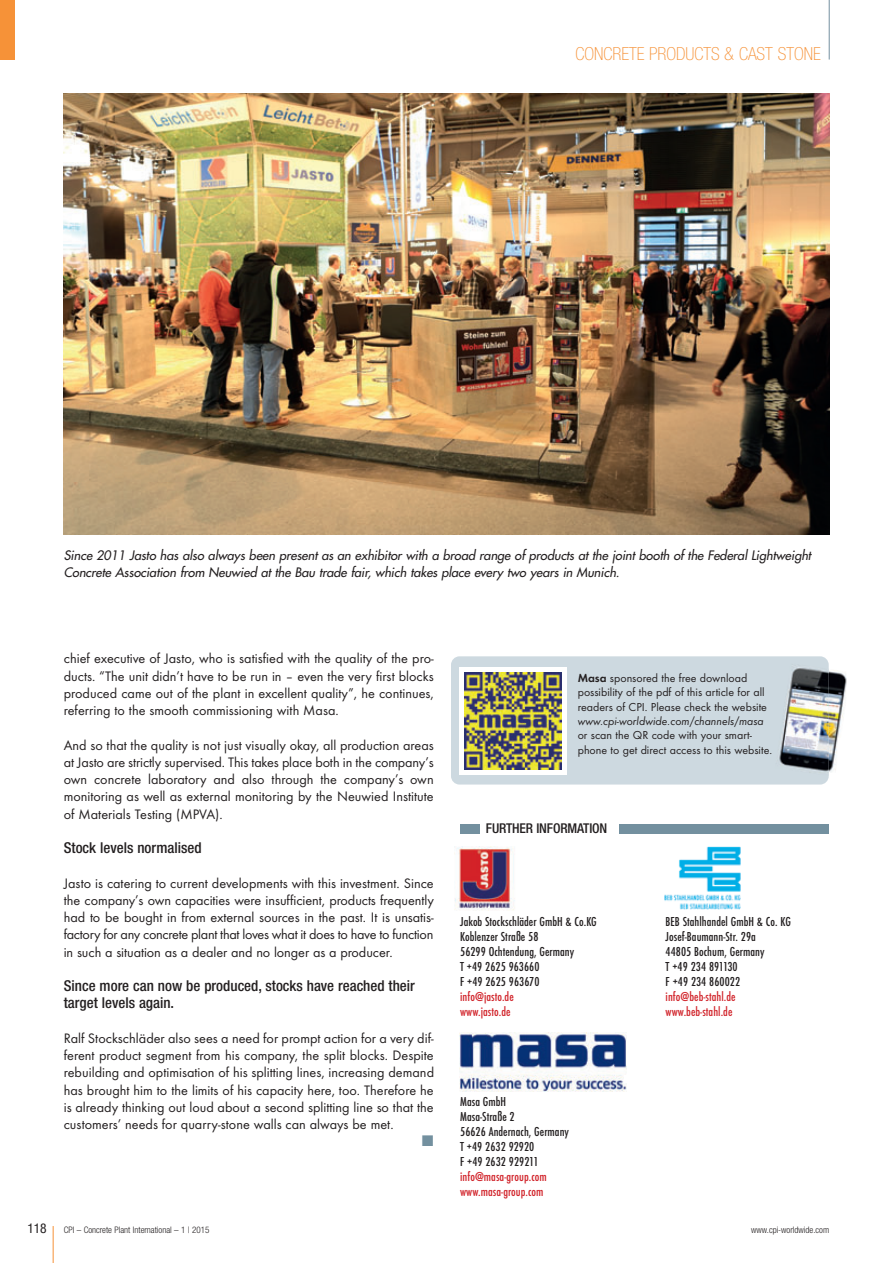
<style>
.page{position:relative;width:893px;height:1263px;background:#fff}
.page>*{position:absolute;margin:0;border:0;box-sizing:border-box;transform-origin:0 0}
.t1{font:100 condensed 18px "Helvetica Neue";color:#f69238}
.t2{font:500 condensed 15px/17.2px "Helvetica Neue";color:#231f20}
.t3{font:14.25px/17.2px "Futura T";color:#231f20;text-align:justify}
.t4{font:500 condensed 13.5px/15px "Futura T";letter-spacing:.005em;color:#231f20}
.t5{font:500 condensed 13.5px/15px "Futura T";letter-spacing:.005em;color:#d1232a}
.t6{font:500 condensed 13.5px "Helvetica Neue";letter-spacing:-.01em;color:#231f20}
.t7{font:condensed 13.5px "Helvetica Neue";color:#231f20}
.t8{font:italic 12.75px/17.2px "Futura";letter-spacing:-.005em;color:#231f20}
.t9{font:12px/14.4px "Futura T";color:#231f20}
.t10{font:italic 12px "Futura T";color:#231f20}
.t11{font:300 condensed 9px "Helvetica Neue";color:#231f20}
.s1{font-weight:600}
</style>
<div class="page">
<hr style="left:53px;top:1226px;width:1px;height:37px;background:#f69238">
<hr style="left:829px;top:0;width:1px;height:60px;background:#73909f">
<div style="left:0;top:0;width:15px;height:60px;background:#f69238"></div>
<img style="left:455px;top:846px;width:60px;height:64px">
<img style="left:459px;top:1032px;width:167px;height:60px">
<div style="left:460px;top:824px;width:19px;height:9px;background:#73909f"></div>
<div style="left:619px;top:824px;width:210px;height:9px;background:#73909f"></div>
<img style="left:64px;top:94px;width:765px;height:440px">
<div style="left:451px;top:656px;width:378px;height:128px;background:#cdd9e0;border-radius:9px"></div>
<svg style="left:460px;top:667px;width:107px;height:108px;background:#edede9"></svg>
<img style="left:465px;top:673px;width:97px;height:96px">
<img style="left:829px;top:670px;width:18px;height:102px">
<img style="left:779px;top:663px;width:50px;height:109px">
<img style="left:665px;top:847px;width:75px;height:63px">
<p class="t1" style="left:575px;top:43px;width:247px">CONCRETE PRODUCTS &amp; CAST STONE</p>
<p class="t8" style="left:64px;top:546px;width:751px">Since 2011 Jasto has also always been present as an exhibitor with a broad range of products at the joint booth of the Federal Lightweight<br>Concrete Association from Neuwied at the Bau trade fair, which takes place every two years in Munich.</p>
<p class="t3" style="left:64px;top:650px;width:371px">chief executive of Jasto, who is satisfied with the quality of the pro&shy;ducts. “The unit didn’t have to be run in – even the very first blocks produced came out of the plant in excellent quality”, he continues, referring to the smooth commissioning with Masa.</p>
<p class="t3" style="left:64px;top:736px;width:372px">And so that the quality is not just visually okay, all production areas at Jasto are strictly supervised. This takes place both in the company’s own concrete laboratory and also through the company’s own monitoring as well as external monitoring by the Neuwied Institute of Materials Testing (MPVA).</p>
<p class="t2" style="left:64px;top:839px;width:139px">Stock levels normalised</p>
<p class="t3" style="left:64px;top:874px;width:372px">Jasto is catering to current developments with this investment. Since the company’s own capacities were insufficient, products frequently had to be bought in from external sources in the past. It is unsatis&shy;factory for any concrete plant that loves what it does to have to function in such a situation as a dealer and no longer as a producer.</p>
<p class="t2" style="left:64px;top:977px;width:353px">Since more can now be produced, stocks have reached their target levels again.</p>
<p class="t3" style="left:64px;top:1029px;width:372px">Ralf Stockschläder also sees a need for prompt action for a very dif&shy;ferent product segment from his company, the split blocks. Despite rebuilding and optimisation of his splitting lines, increasing demand has brought him to the limits of his capacity here, too. Therefore he is already thinking out loud about a second splitting line so that the customers’ needs for quarry-stone walls can always be met.</p>
<p class="t9" style="left:578px;top:671px;width:191px"><span class="s1">Masa</span> sponsored the free download possibility of the pdf of this article for all readers of CPI. Please check the website</p>
<p class="t10" style="left:578px;top:714px;width:188px">www.cpi-worldwide.com/channels/masa</p>
<p class="t9" style="left:578px;top:728px;width:196px">or scan the QR code with your smart&shy;phone to get direct access to this website.</p>
<p class="t6" style="left:486px;top:820px;width:123px">FURTHER INFORMATION</p>
<p class="t4" style="left:460px;top:913px;width:138px">Jakob Stockschläder GmbH &amp; Co.KG<br>Koblenzer Straße 58<br>56299 Ochtendung, Germany<br>T +49 2625 963660<br>F +49 2625 963670</p>
<p class="t5" style="left:460px;top:988px;width:55px">info@jasto.de www.jasto.de</p>
<p class="t4" style="left:460px;top:1093px;width:110px">Masa GmbH<br>Masa-Straße 2<br>56626 Andernach, Germany<br>T +49 2632 92920<br>F +49 2632 929211</p>
<p class="t5" style="left:460px;top:1168px;width:88px">info@masa-group.com www.masa-group.com</p>
<p class="t4" style="left:666px;top:913px;width:127px">BEB Stahlhandel GmbH &amp; Co. KG<br>Josef-Baumann-Str. 29a<br>44805 Bochum, Germany<br>T +49 234 891130<br>F +49 234 860022</p>
<p class="t5" style="left:666px;top:988px;width:71px">info@beb-stahl.de www.beb-stahl.de</p>
<p class="t7" style="left:27px;top:1220px;width:21px">118</p>
<p class="t11" style="left:64px;top:1224px;width:147px">CPI – Concrete Plant International – 1 | 2015</p>
<p class="t11" style="left:751px;top:1224px;width:79px">www.cpi-worldwide.com</p>
</div>
